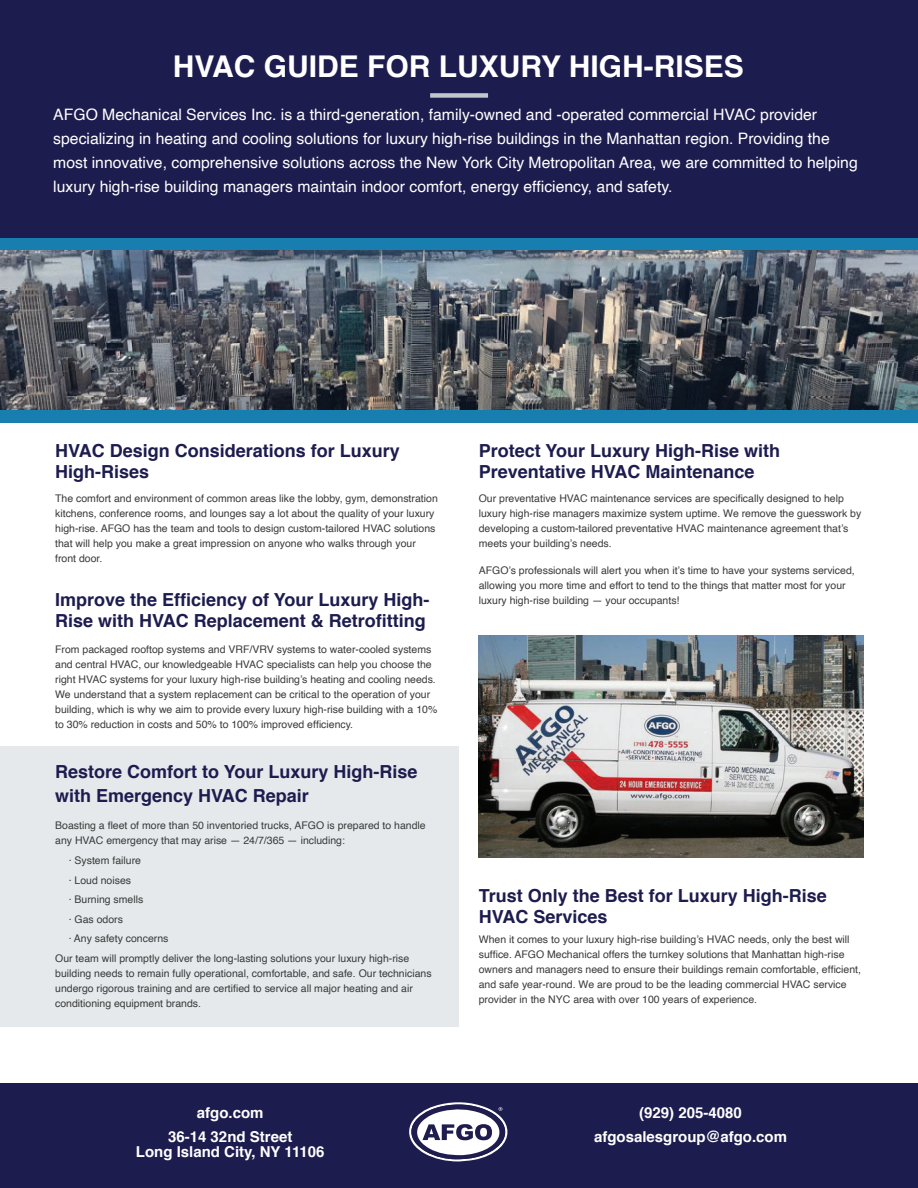
<style>
.page{position:relative;width:918px;height:1188px;background:#fff}
.page>*{position:absolute;margin:0;border:0;box-sizing:border-box;transform-origin:0 0}
.t1{font:700 30px "Helvetica";color:#fff}
.t2{font:700 18px/21px "Helvetica";color:#1d1c4f}
.t3{font:15.75px/24px "Helvetica";color:#fff}
.t4{font:700 15px/24px "Helvetica";color:#fff;text-align:center}
.t5{font:10.5px/15px "Helvetica";color:#393a3a}
</style>
<div class="page">
<div style="left:0;top:746px;width:458px;height:280px;background:#e6e9eb"></div>
<div style="left:0;top:0;width:918px;height:254px;background:#1d1c4f"></div>
<div style="left:0;top:238px;width:918px;height:13px;background:#187eb0"></div>
<div style="left:0;top:410px;width:918px;height:13px;background:#187eb0"></div>
<div style="left:0;top:1083px;width:918px;height:105px;background:#1d1c4f"></div>
<div style="left:430px;top:93px;width:58px;height:5px;background:#c0c8cd"></div>
<svg style="left:409px;top:1102px;width:99px;height:60px"></svg>
<img style="left:0;top:251px;width:917px;height:159px">
<img style="left:479px;top:635px;width:384px;height:222px">
<h1 class="t1" style="left:173px;top:54px;width:573px">HVAC GUIDE FOR LUXURY HIGH-RISES</h1>
<p class="t3" style="left:53px;top:104px;width:806px">AFGO Mechanical Services Inc. is a third-generation, family-owned and -operated commercial HVAC provider specializing in heating and cooling solutions for luxury high-rise buildings in the Manhattan region. Providing the most innovative, comprehensive solutions across the New York City Metropolitan Area, we are committed to helping luxury high-rise building managers maintain indoor comfort, energy efficiency, and safety.</p>
<h2 class="t2" style="left:55px;top:442px;width:346px">HVAC Design Considerations for Luxury<br>High-Rises</h2>
<p class="t5" style="left:55px;top:492px;width:384px">The comfort and environment of common areas like the lobby, gym, demonstration kitchens, conference rooms, and lounges say a lot about the quality of your luxury high-rise. AFGO has the team and tools to design custom-tailored HVAC solutions that will help you make a great impression on anyone who walks through your front door.</p>
<h2 class="t2" style="left:55px;top:589px;width:376px">Improve the Efficiency of Your Luxury High-<br>Rise with HVAC Replacement &amp; Retrofitting</h2>
<p class="t5" style="left:55px;top:643px;width:384px">From packaged rooftop systems and VRF/VRV systems to water-cooled systems and central HVAC, our knowledgeable HVAC specialists can help you choose the right HVAC systems for your luxury high-rise building’s heating and cooling needs.<br>We understand that a system replacement can be critical to the operation of your building, which is why we aim to provide every luxury high-rise building with a 10% to 30% reduction in costs and 50% to 100% improved efficiency.</p>
<h2 class="t2" style="left:55px;top:761px;width:364px;line-height:24px">Restore Comfort to Your Luxury High-Rise with Emergency HVAC Repair</h2>
<p class="t5" style="left:55px;top:819px;width:372px">Boasting a fleet of more than 50 inventoried trucks, AFGO is prepared to handle any HVAC emergency that may arise — 24/7/365 — including:</p>
<p class="t5" style="left:69px;top:854px;width:74px">· System failure</p>
<p class="t5" style="left:69px;top:873px;width:64px">· Loud noises</p>
<p class="t5" style="left:69px;top:893px;width:76px">· Burning smells</p>
<p class="t5" style="left:69px;top:913px;width:56px">· Gas odors</p>
<p class="t5" style="left:69px;top:932px;width:101px">· Any safety concerns</p>
<p class="t5" style="left:55px;top:952px;width:356px">Our team will promptly deliver the long-lasting solutions your luxury high-rise</p>
<p class="t5" style="left:55px;top:967px;width:378px">building needs to remain fully operational, comfortable, and safe. Our technicians undergo rigorous training and are certified to service all major heating and air conditioning equipment brands.</p>
<h3 class="t4" style="left:168px;top:1101px;width:126px">afgo.com<br>36-14 32nd Street</h3>
<h3 class="t4" style="left:136px;top:1141px;width:190px">Long Island City, NY 11106</h3>
<h2 class="t2" style="left:479px;top:440px;width:303px">Protect Your Luxury High-Rise with<br>Preventative HVAC Maintenance</h2>
<p class="t5" style="left:479px;top:491px;width:384px">Our preventative HVAC maintenance services are specifically designed to help luxury high-rise managers maximize system uptime. We remove the guesswork by developing a custom-tailored preventative HVAC maintenance agreement that’s meets your building’s needs.</p>
<p class="t5" style="left:479px;top:563px;width:378px">AFGO’s professionals will alert you when it’s time to have your systems serviced, allowing you more time and effort to tend to the things that matter most for your luxury high-rise building — your occupants!</p>
<h2 class="t2" style="left:479px;top:887px;width:350px">Trust Only the Best for Luxury High-Rise<br>HVAC Services</h2>
<p class="t5" style="left:479px;top:932px;width:384px">When it comes to your luxury high-rise building’s HVAC needs, only the best will suffice. AFGO Mechanical offers the turnkey solutions that Manhattan high-rise owners and managers need to ensure their buildings remain comfortable, efficient, and safe year-round. We are proud to be the leading commercial HVAC service provider in the NYC area with over 100 years of experience.</p>
<h3 class="t4" style="left:594px;top:1102px;width:194px">(929) 205-4080 afgosalesgroup@afgo.com</h3>
</div>
